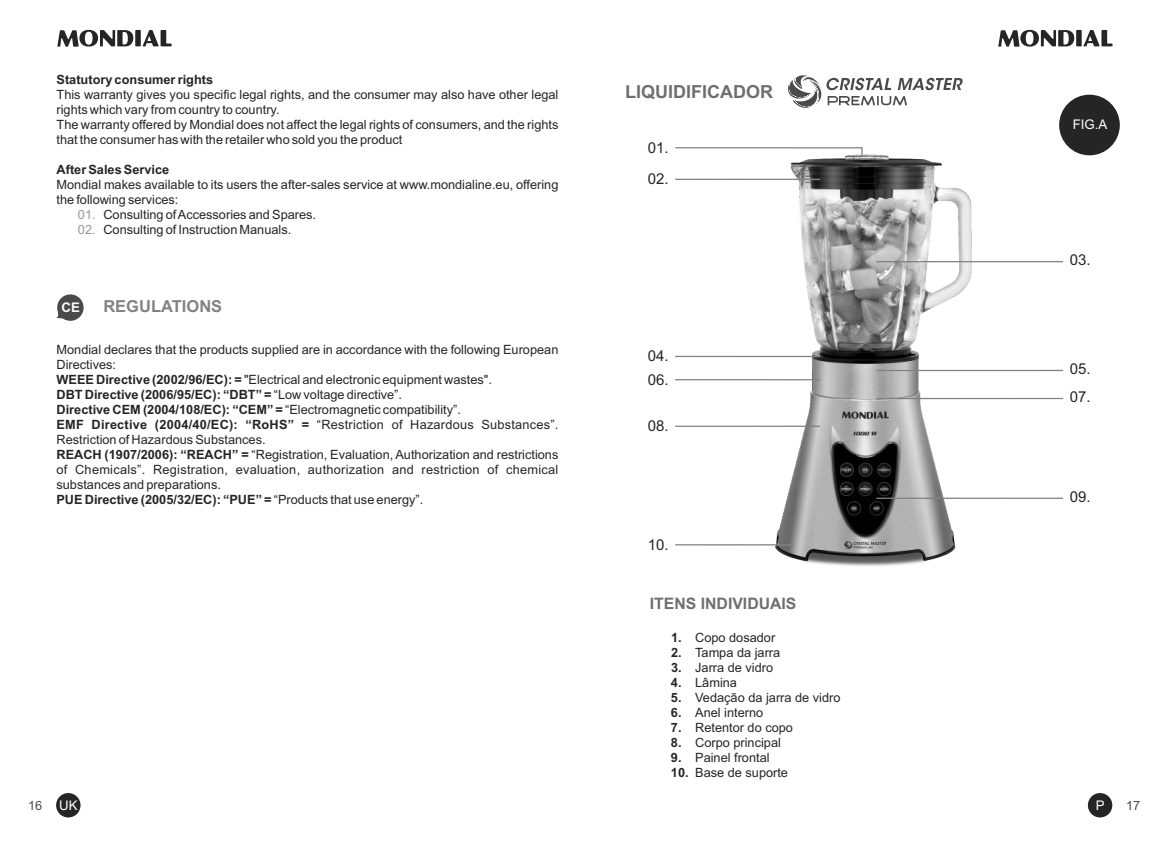
<style>
.page{position:relative;width:1167px;height:844px;background:#fff}
.page>*{position:absolute;margin:0;border:0;box-sizing:border-box;transform-origin:0 0}
.t1{font:700 18px "Arial";color:#6f6f6f}
.t2{font:700 16.5px "Arial";color:#828282}
.t3{font:700 15.75px "Arial";color:#6f6f6f}
.t4{font:15px/28px "Arial";color:#252525}
.t5{font:13.35px "Arial";color:#fefefe}
.t6{font:700 13.35px "Arial";color:#fefefe}
.t7{font:12.75px/15px "Arial";color:#252525}
.t8{font:700 12.75px "Arial";color:#252525}
.t9{font:12.75px "Arial";color:#4a4a4a}
.s1{color:#989898}
.s2{font-weight:700}
</style>
<div class="page">
<svg style="left:998px;top:30px;width:114px;height:17px"></svg>
<svg style="left:57px;top:30px;width:115px;height:17px"></svg>
<div style="left:1059px;top:95px;width:60px;height:60px;background:#252525;border-radius:50%"></div>
<div style="left:1087px;top:792px;width:25px;height:25px;background:#252525;border-radius:50%"></div>
<svg style="left:56px;top:294px;width:28px;height:27px"></svg>
<div style="left:56px;top:792px;width:25px;height:25px;background:#252525;border-radius:50%"></div>
<img style="left:775px;top:154px;width:196px;height:412px">
<hr style="left:876px;top:261px;width:187px;height:1px;background:#828282">
<hr style="left:876px;top:370px;width:187px;height:1px;background:#828282">
<hr style="left:876px;top:398px;width:187px;height:1px;background:#828282">
<hr style="left:876px;top:497px;width:187px;height:2px;background:#828282">
<svg style="left:675px;top:147px;width:188px;height:9px"></svg>
<hr style="left:675px;top:179px;width:145px;height:1px;background:#828282">
<hr style="left:675px;top:356px;width:145px;height:1px;background:#828282">
<hr style="left:675px;top:379px;width:145px;height:1px;background:#828282">
<hr style="left:675px;top:425px;width:145px;height:2px;background:#828282">
<hr style="left:675px;top:544px;width:115px;height:1px;background:#828282">
<svg style="left:788px;top:75px;width:174px;height:33px"></svg>
<p class="t8" style="left:57px;top:75px;width:158px">Statutory consumer rights</p>
<p class="t7" style="left:57px;top:88px;width:503px">This warranty gives you specific legal rights, and the consumer may also have other legal rights which vary from country to country.<br>The warranty offered by Mondial does not affect the legal rights of consumers, and the rights that the consumer has with the retailer who sold you the product</p>
<p class="t8" style="left:57px;top:165px;width:114px">After Sales Service</p>
<p class="t7" style="left:57px;top:178px;width:503px">Mondial makes available to its users the after-sales service at www.mondialine.eu, offering the following services:</p>
<p class="t7" style="left:78px;top:208px;width:240px"><span class="s1">01.</span> Consulting of Accessories and Spares.</p>
<p class="t7" style="left:78px;top:223px;width:215px"><span class="s1">02.</span> Consulting of Instruction Manuals.</p>
<p class="t6" style="left:62px;top:302px;width:20px">CE</p>
<p class="t2" style="left:103px;top:299px;width:120px">REGULATIONS</p>
<p class="t7" style="left:56px;top:343px;width:503px">Mondial declares that the products supplied are in accordance with the following European Directives:<br><span class="s2">WEEE Directive (2002/96/EC): =</span> "Electrical and electronic equipment wastes".<br><span class="s2">DBT Directive (2006/95/EC): “DBT” =</span> “Low voltage directive”.<br><span class="s2">Directive CEM (2004/108/EC): “CEM” =</span> “Electromagnetic compatibility”.<br><span class="s2">EMF Directive (2004/40/EC): “RoHS” =</span> “Restriction of Hazardous Substances”.<br>Restriction of Hazardous Substances.<br><span class="s2">REACH (1907/2006): “REACH” =</span> “Registration, Evaluation, Authorization and restrictions of Chemicals”. Registration, evaluation, authorization and restriction of chemical substances and preparations.<br><span class="s2">PUE Directive (2005/32/EC): “PUE” =</span> “Products that use energy”.</p>
<p class="t9" style="left:28px;top:800px;width:16px">16</p>
<p class="t5" style="left:59px;top:800px;width:20px">UK</p>
<h1 class="t1" style="left:625px;top:85px;width:149px">LIQUIDIFICADOR</h1>
<p class="t4" style="left:648px;top:133px;width:22px;line-height:31.5px">01.<br>02.</p>
<p class="t4" style="left:648px;top:346px;width:22px;line-height:23.2px">04.<br>06.</p>
<p class="t4" style="left:648px;top:413px;width:22px">08.</p>
<p class="t4" style="left:648px;top:531px;width:22px">10.</p>
<p class="t3" style="left:650px;top:597px;width:148px">ITENS INDIVIDUAIS</p>
<p class="t7" style="left:671px;top:631px;width:106px"><span class="s2">1.</span> Copo dosador</p>
<p class="t7" style="left:671px;top:646px;width:111px"><span class="s2">2.</span> Tampa da jarra</p>
<p class="t7" style="left:671px;top:661px;width:104px"><span class="s2">3.</span> Jarra de vidro</p>
<p class="t7" style="left:671px;top:676px;width:67px"><span class="s2">4.</span> Lâmina</p>
<p class="t7" style="left:671px;top:691px;width:171px"><span class="s2">5.</span> Vedação da jarra de vidro</p>
<p class="t7" style="left:671px;top:706px;width:94px"><span class="s2">6.</span> Anel interno</p>
<p class="t7" style="left:671px;top:721px;width:123px"><span class="s2">7.</span> Retentor do copo</p>
<p class="t7" style="left:671px;top:736px;width:111px"><span class="s2">8.</span> Corpo principal</p>
<p class="t7" style="left:671px;top:751px;width:100px"><span class="s2">9.</span> Painel frontal</p>
<p class="t7" style="left:671px;top:766px;width:119px"><span class="s2">10.</span> Base de suporte</p>
<p class="t5" style="left:1072px;top:119px;width:36px">FIG.A</p>
<p class="t4" style="left:1070px;top:247px;width:22px">03.</p>
<p class="t4" style="left:1070px;top:356px;width:22px">05.<br>07.</p>
<p class="t4" style="left:1070px;top:484px;width:22px">09.</p>
<p class="t5" style="left:1095px;top:800px;width:10px">P</p>
<p class="t9" style="left:1126px;top:800px;width:16px">17</p>
</div>
